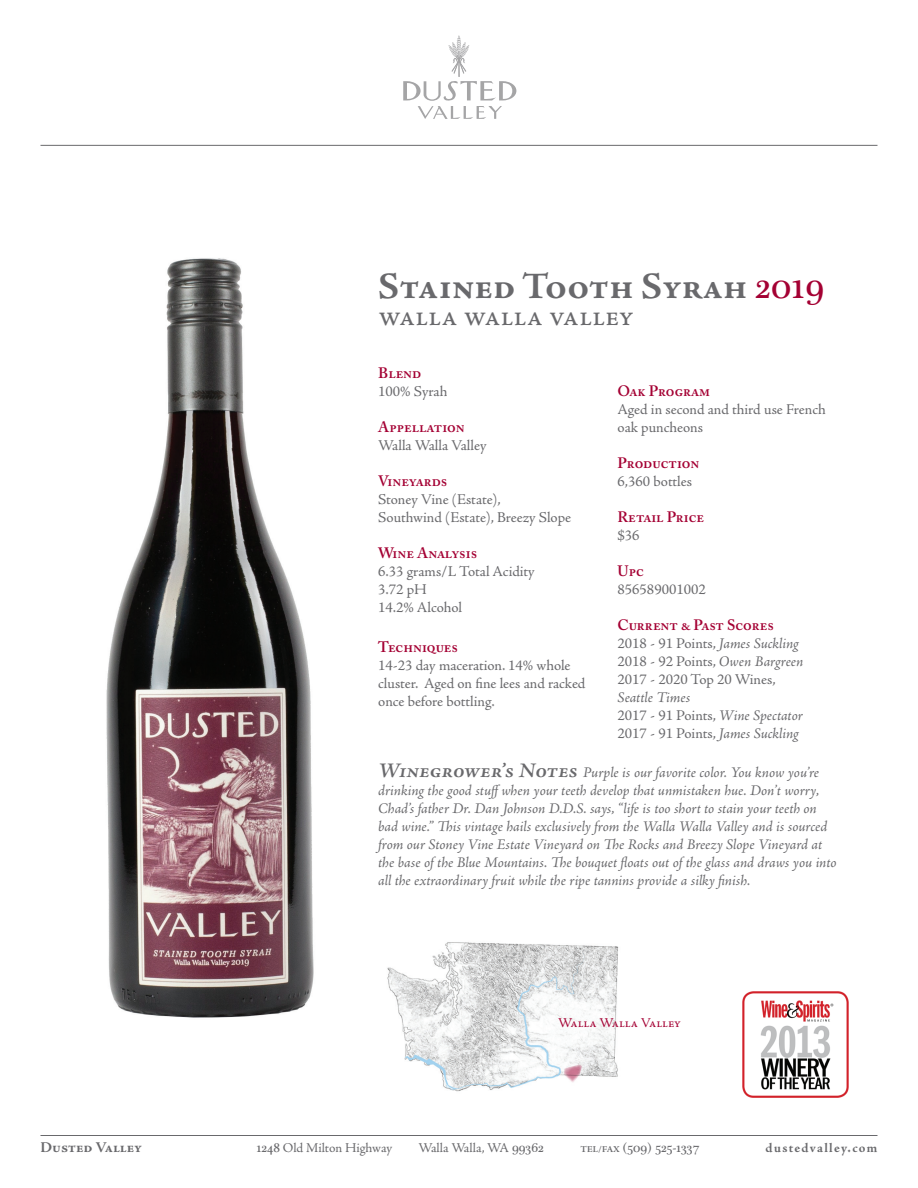
<style>
.page{position:relative;width:918px;height:1188px;background:#fff}
.page>*{position:absolute;margin:0;border:0;box-sizing:border-box;transform-origin:0 0}
.t1{font:700 37.5px "Adobe Jenson Pro";color:#69696c}
.t2{font:30px "Adobe Jenson Pro";color:#69696c}
.t3{font:italic 15px/18px "Adobe Jenson Pro";letter-spacing:-.005em;color:#69696c}
.t4{font:15px/18px "Adobe Jenson Pro";letter-spacing:-.005em;color:#69696c}
.t5{font:600 15px "Adobe Caslon Pro";color:#a40133}
.t6{font:700 15px "Adobe Jenson Pro";color:#69696c}
.t7{font:13.5px "Adobe Jenson Pro";letter-spacing:-.01em;color:#69696c}
.t8{font:13.5px "Plantagenet Cherokee";color:#69696c}
.t9{font:700 13.5px "Adobe Jenson Pro";color:#69696c}
.t10{font:13.5px "Adobe Jenson Pro";color:#a40133}
.s1{font-family:"Plantagenet Cherokee";font-weight:400;color:#a40133}
.s2{font-style:italic}
.s3{font-style:normal}
.s4{font-weight:600;font-size:21px}
.s5{font-family:"Plantagenet Cherokee"}
.s6{font-family:"Adobe Jenson Pro";font-weight:700;font-size:9px}
</style>
<div class="page">
<svg style="left:403px;top:35px;width:113px;height:84px"></svg>
<hr style="left:40px;top:145px;width:838px;height:1px;background:#69696c">
<hr style="left:40px;top:1135px;width:838px;height:1px;background:#69696c">
<img style="left:743px;top:992px;width:106px;height:106px">
<img style="left:106px;top:258px;width:208px;height:760px">
<img style="left:387px;top:942px;width:232px;height:150px">
<h1 class="t1" style="left:378px;top:265px;width:447px">Stained Tooth Syrah <span class="s1">2019</span></h1>
<h2 class="t2" style="left:378px;top:298px;width:257px">walla walla valley</h2>
<p class="t5" style="left:378px;top:364px;width:45px">Blend</p>
<p class="t4" style="left:378px;top:383px;width:71px">100% Syrah</p>
<p class="t5" style="left:378px;top:418px;width:88px">Appellation</p>
<p class="t4" style="left:378px;top:437px;width:110px">Walla Walla Valley</p>
<p class="t5" style="left:378px;top:472px;width:71px">Vineyards</p>
<p class="t4" style="left:378px;top:491px;width:194px">Stoney Vine (Estate),<br>Southwind (Estate), Breezy Slope</p>
<p class="t5" style="left:378px;top:544px;width:101px">Wine Analysis</p>
<p class="t4" style="left:378px;top:563px;width:158px">6.33 grams/L Total Acidity<br>3.72 pH<br>14.2% Alcohol</p>
<p class="t5" style="left:378px;top:638px;width:81px">Techniques</p>
<p class="t4" style="left:378px;top:656px;width:209px">14-23 day maceration. 14% whole cluster. Aged on fine lees and racked once before bottling.</p>
<p class="t5" style="left:618px;top:382px;width:94px">Oak Program</p>
<p class="t4" style="left:618px;top:401px;width:210px">Aged in second and third use French oak puncheons</p>
<p class="t5" style="left:618px;top:454px;width:83px">Production</p>
<p class="t4" style="left:618px;top:473px;width:76px">6,360 bottles</p>
<p class="t5" style="left:618px;top:508px;width:88px">Retail Price</p>
<p class="t4" style="left:618px;top:527px;width:24px">$36</p>
<p class="t5" style="left:618px;top:562px;width:28px">Upc</p>
<p class="t4" style="left:618px;top:581px;width:90px">856589001002</p>
<p class="t5" style="left:618px;top:616px;width:158px">Current &amp; Past Scores</p>
<p class="t4" style="left:618px;top:635px;width:187px">2018 - 91 Points, <span class="s2">James Suckling<br></span>2018 - 92 Points, <span class="s2">Owen Bargreen<br></span>2017 - 2020 Top 20 Wines,</p>
<p class="t3" style="left:618px;top:689px;width:187px">Seattle Times<br><span class="s3">2017 - 91 Points,</span> Wine Spectator<br><span class="s3">2017 - 91 Points,</span> James Suckling</p>
<p class="t3" style="left:378px;top:764px;width:460px"><span class="s4">Winegrower’s Notes</span> Purple is our favorite color. You know you’re drinking the good stuffwhen your teeth develop that unmistaken hue. Don’t worry, Chad’s father Dr. Dan Johnson D.D.S. says, “life is too short to stain your teeth on bad wine.” This vintage hails exclusively from the Walla Walla Valley and is sourced from our Stoney Vine Estate Vineyard on The Rocks and Breezy Slope Vineyard at the base of the Blue Mountains. The bouquet floats out of the glass and draws you into all the extraordinary fruit while the ripe tannins provide a silky finish.</p>
<p class="t10" style="left:558px;top:1015px;width:124px">Walla Walla Valley</p>
<p class="t6" style="left:40px;top:1138px;width:103px">Dusted Valley</p>
<p class="t7" style="left:257px;top:1140px;width:137px"><span class="s5">1248</span> Old Milton Highway</p>
<p class="t7" style="left:419px;top:1140px;width:127px">Walla Walla, WA <span class="s5">99362</span></p>
<p class="t8" style="left:580px;top:1139px;width:120px"><span class="s6">TEL/FAX</span> (509) 525-1337</p>
<p class="t9" style="left:766px;top:1140px;width:113px">dustedvalley.com</p>
</div>
